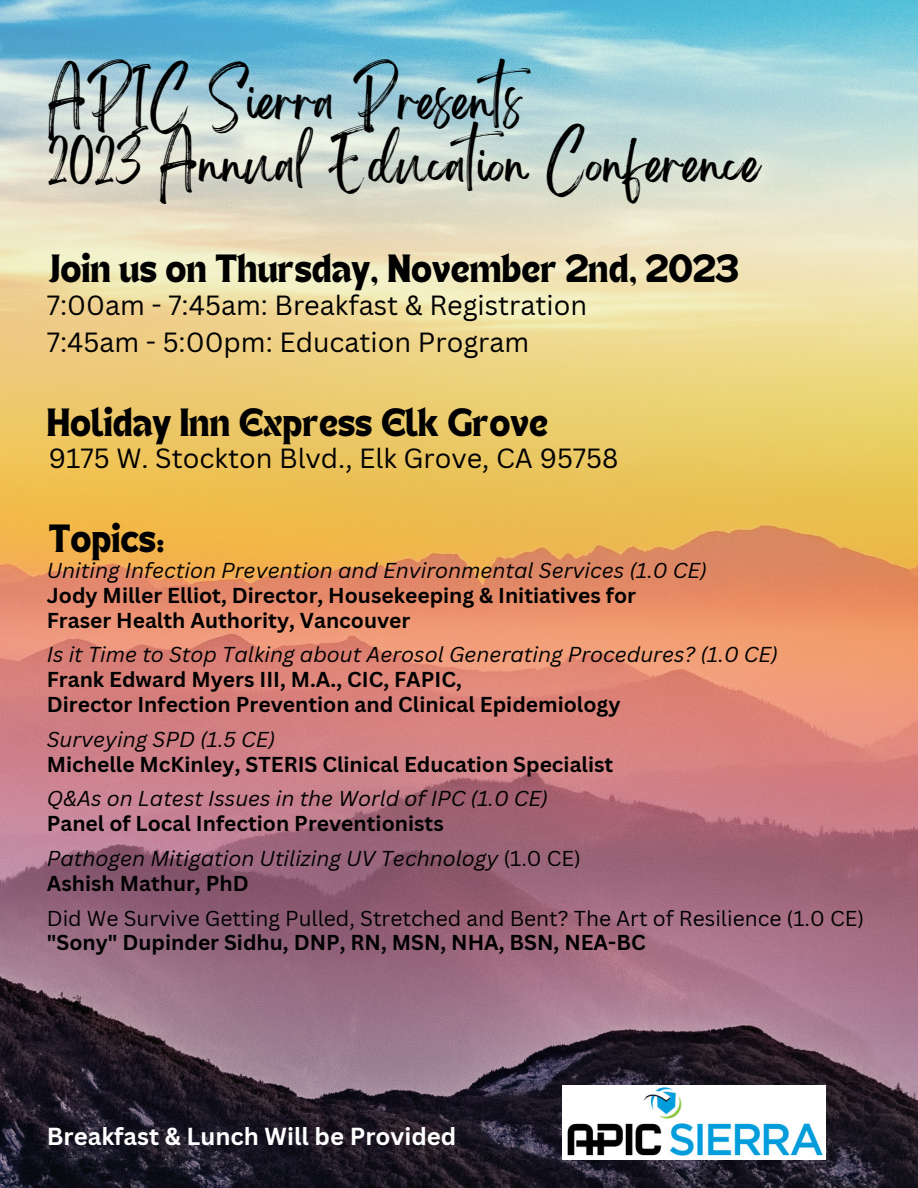
<style>
.page{position:relative;width:918px;height:1188px;background:#fff}
.page>*{position:absolute;margin:0;border:0;box-sizing:border-box;transform-origin:0 0}
.t1{font:45.75px "Brightwall";color:#000}
.t2{font:28.5px "TANHEADLINE";color:#000}
.t3{font:27px "Canva Sans";color:#000}
.t4{font:700 24px "Canva Sans";color:#fff}
.t5{font:700 21px "Canva Sans";color:#000}
.t6{font:italic 21px "Canva Sans";color:#000}
.t7{font:21px "Canva Sans";color:#000}
.s1{font-style:normal}
</style>
<div class="page">
<img style="left:0;top:0;width:918px;height:1188px">
<img style="left:562px;top:1086px;width:264px;height:73px">
<p class="t1" style="left:49px;top:85px;width:500px">APIC Sierra Presents</p>
<p class="t1" style="left:49px;top:148px;width:712px">2023 Annual Education Conference</p>
<p class="t2" style="left:49px;top:253px;width:692px">Join us on Thursday, November 2nd, 2023</p>
<p class="t3" style="left:47px;top:286px;width:542px">7:00am - 7:45am: Breakfast &amp; Registration</p>
<p class="t3" style="left:47px;top:323px;width:484px">7:45am - 5:00pm: Education Program</p>
<p class="t2" style="left:47px;top:406px;width:503px">Holiday Inn Express Elk Grove</p>
<p class="t3" style="left:49px;top:439px;width:571px">9175 W. Stockton Blvd., Elk Grove, CA 95758</p>
<p class="t2" style="left:49px;top:522px;width:117px">Topics:</p>
<p class="t6" style="left:47px;top:556px;width:662px">Uniting Infection Prevention and Environmental Services (1.0 CE)</p>
<p class="t5" style="left:47px;top:580px;width:591px">Jody Miller Elliot, Director, Housekeeping &amp; Initiatives for</p>
<p class="t5" style="left:47px;top:605px;width:365px">Fraser Health Authority, Vancouver</p>
<p class="t6" style="left:47px;top:640px;width:733px">Is it Time to Stop Talking about Aerosol Generating Procedures? (1.0 CE)</p>
<p class="t5" style="left:47px;top:665px;width:417px">Frank Edward Myers III, M.A., CIC, FAPIC,</p>
<p class="t5" style="left:47px;top:690px;width:575px">Director Infection Prevention and Clinical Epidemiology</p>
<p class="t6" style="left:47px;top:724px;width:230px">Surveying SPD (1.5 CE)</p>
<p class="t5" style="left:47px;top:749px;width:568px">Michelle McKinley, STERIS Clinical Education Specialist</p>
<p class="t6" style="left:47px;top:784px;width:503px">Q&amp;As on Latest Issues in the World of IPC (1.0 CE)</p>
<p class="t5" style="left:47px;top:809px;width:399px">Panel of Local Infection Preventionists</p>
<p class="t6" style="left:47px;top:844px;width:536px">Pathogen Mitigation Utilizing UV Technology <span class="s1">(1.0 CE)</span></p>
<p class="t5" style="left:47px;top:868px;width:203px">Ashish Mathur, PhD</p>
<p class="t7" style="left:47px;top:903px;width:819px">Did We Survive Getting Pulled, Stretched and Bent? The Art of Resilience (1.0 CE)</p>
<p class="t5" style="left:47px;top:928px;width:600px">"Sony" Dupinder Sidhu, DNP, RN, MSN, NHA, BSN, NEA-BC</p>
<p class="t4" style="left:47px;top:1119px;width:411px">Breakfast &amp; Lunch Will be Provided</p>
</div>
